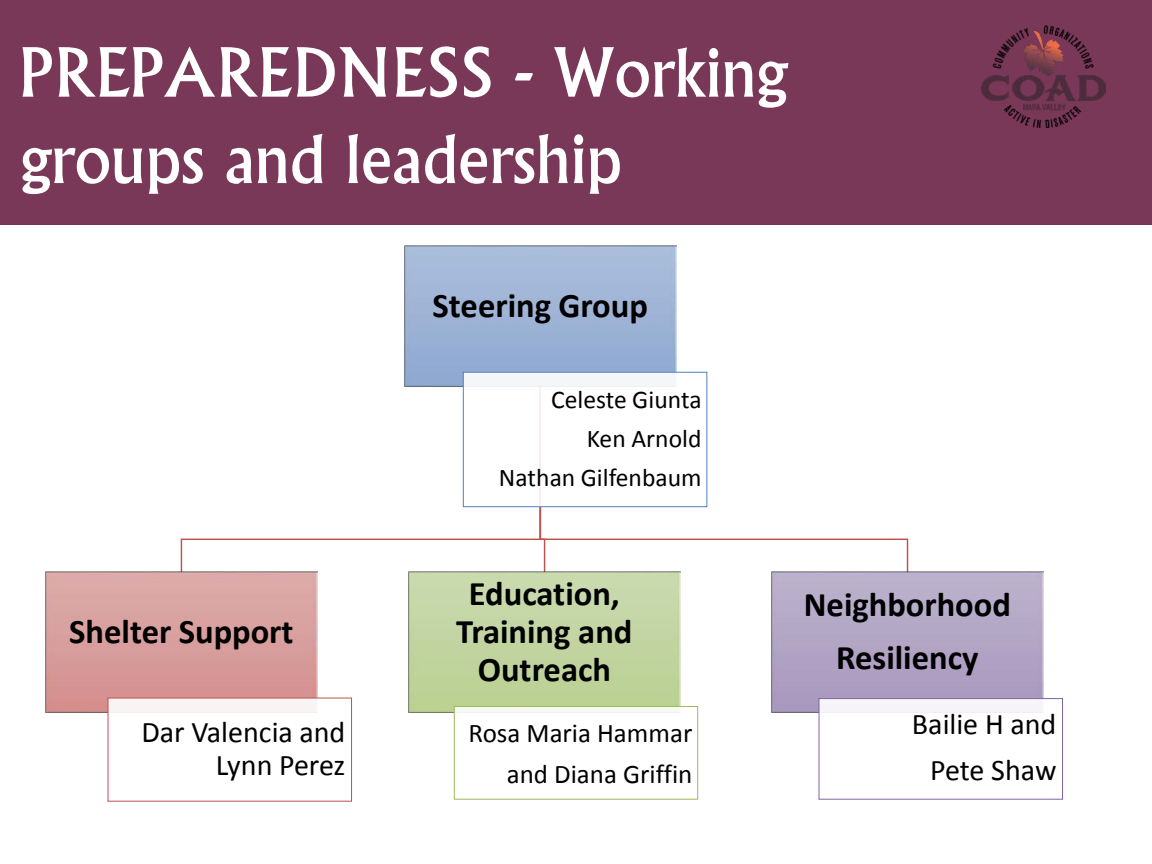
<style>
.page{position:relative;width:1152px;height:864px;background:#fff}
.page>*{position:absolute;margin:0;border:0;box-sizing:border-box;transform-origin:0 0}
.t1{font:72px "Narkisim";color:#fff}
.t2{font:700 34.5px/38px "Calibri";color:#000;text-align:center}
.t3{font:30px/33.2px "Calibri";color:#000;text-align:right}
.t4{font:27px "Calibri";color:#000}
.t5{font:25.5px "Calibri";color:#000}
</style>
<div class="page">
<div style="left:0;top:0;width:1152px;height:225px;background:#7a3858"></div>
<img style="left:981px;top:26px;width:125px;height:101px">
<svg style="left:546px;top:385px;width:363px;height:188px"></svg>
<svg style="left:542px;top:507px;width:4px;height:65px"></svg>
<svg style="left:180px;top:385px;width:362px;height:188px"></svg>
<div style="left:463px;top:372px;width:244px;height:135px;background:#fff"></div>
<div style="left:463px;top:372px;width:244px;height:135px;border:1px solid #4f81bd"></div>
<img style="left:46px;top:572px;width:271px;height:141px">
<div style="left:108px;top:698px;width:244px;height:103px;background:#fff"></div>
<div style="left:108px;top:698px;width:244px;height:104px;border:1px solid #c0504d"></div>
<img style="left:409px;top:572px;width:271px;height:141px">
<div style="left:454px;top:706px;width:244px;height:93px;background:#fff"></div>
<div style="left:454px;top:706px;width:244px;height:94px;border:1px solid #9bbb59"></div>
<img style="left:772px;top:572px;width:271px;height:141px">
<div style="left:819px;top:699px;width:244px;height:100px;background:#fff"></div>
<div style="left:819px;top:698px;width:244px;height:102px;border:1px solid #8064a2"></div>
<p class="t1" style="left:20px;top:33px;width:769px">PREPAREDNESS - Working</p>
<p class="t1" style="left:20px;top:119px;width:604px">groups and leadership</p>
<p class="t2" style="left:69px;top:611px;width:226px">Shelter Support</p>
<p class="t3" style="left:141px;top:714px;width:206px">Dar Valencia and<br>Lynn Perez</p>
<p class="t2" style="left:432px;top:285px;width:217px">Steering Group</p>
<p class="t5" style="left:551px;top:382px;width:152px">Celeste Giunta</p>
<p class="t5" style="left:587px;top:421px;width:116px">Ken Arnold</p>
<p class="t5" style="left:499px;top:459px;width:204px">Nathan Gilfenbaum</p>
<p class="t2" style="left:456px;top:573px;width:178px">Education,<br>Training and<br>Outreach</p>
<p class="t4" style="left:469px;top:714px;width:225px">Rosa Maria Hammar</p>
<p class="t4" style="left:507px;top:756px;width:187px">and Diana Griffin</p>
<p class="t2" style="left:804px;top:585px;width:208px">Neighborhood</p>
<p class="t2" style="left:836px;top:638px;width:144px">Resiliency</p>
<p class="t3" style="left:912px;top:707px;width:146px">Bailie H and</p>
<p class="t3" style="left:930px;top:753px;width:128px">Pete Shaw</p>
</div>
